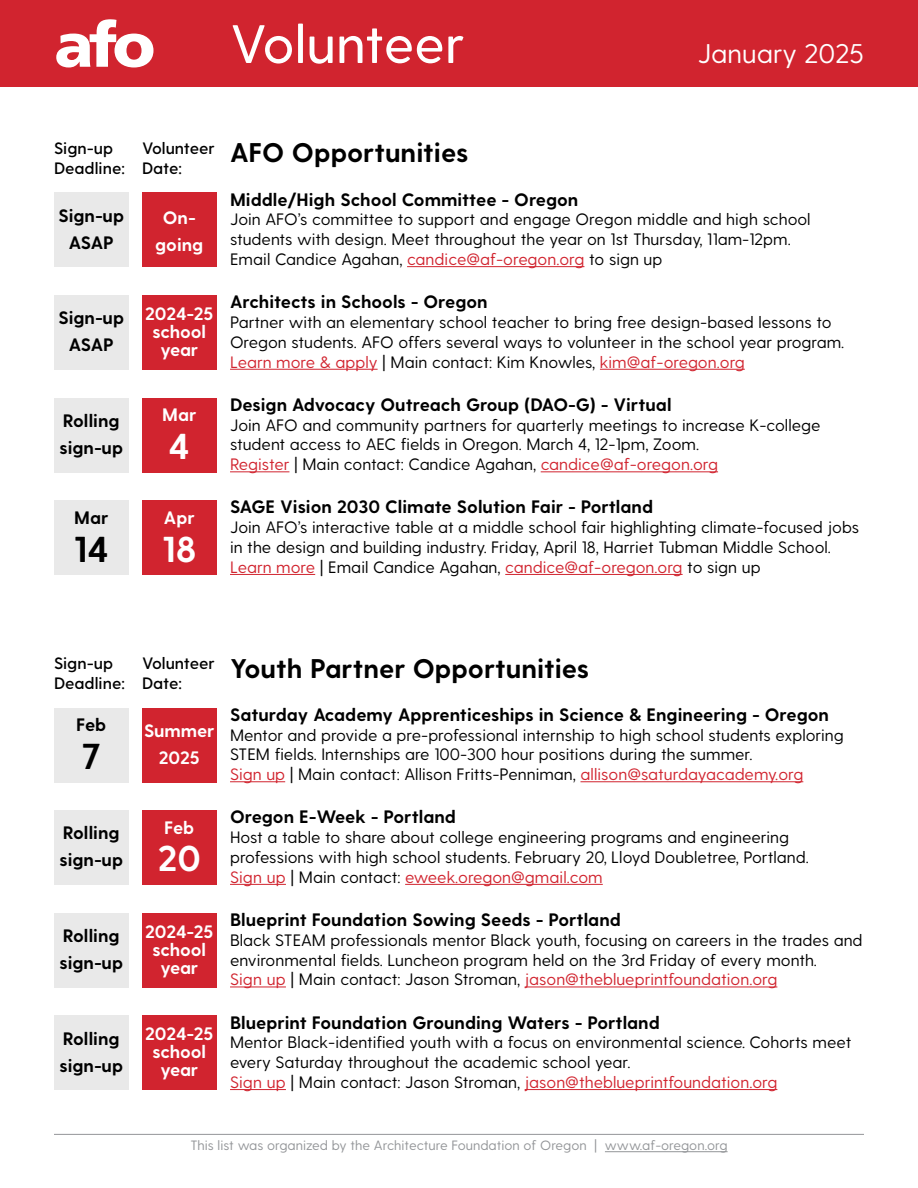
<style>
.page{position:relative;width:918px;height:1188px;background:#fff}
.page>*{position:absolute;margin:0;border:0;box-sizing:border-box;transform-origin:0 0}
.t1{font:500 54px "Greycliff CF";letter-spacing:-.005em;color:#fff}
.t2{font:700 36px "Greycliff CF";color:#fff}
.t3{font:700 36px "Greycliff CF";color:#000}
.t4{font:700 27px "Greycliff CF";color:#000}
.t5{font:27px "Greycliff CF";color:#fff}
.t6{font:700 18px/27px "Greycliff CF";color:#000}
.t7{font:700 18px/18px "Greycliff CF";letter-spacing:-.01em;color:#fff;text-align:center}
.t8{font:16.5px/19.8px "Greycliff CF";color:#000}
.t9{font:600 16.5px/19.8px "Greycliff CF";color:#000}
.t10{font:13.5px "Greycliff CF";color:#939598}
.s1{color:#d1242f}
</style>
<div class="page">
<hr style="left:605px;top:1151px;width:123px;height:1px;background:#939598">
<div style="left:0;top:0;width:918px;height:87px;background:#d1242f"></div>
<svg style="left:56px;top:19px;width:97px;height:49px"></svg>
<hr style="left:54px;top:1134px;width:810px;height:1px;background:#939598">
<hr style="left:407px;top:266px;width:177px;height:1px;background:#d1242f">
<hr style="left:230px;top:369px;width:148px;height:1px;background:#d1242f">
<hr style="left:600px;top:369px;width:145px;height:1px;background:#d1242f">
<hr style="left:230px;top:471px;width:59px;height:1px;background:#d1242f">
<hr style="left:541px;top:471px;width:177px;height:1px;background:#d1242f">
<hr style="left:230px;top:574px;width:85px;height:1px;background:#d1242f">
<hr style="left:505px;top:574px;width:178px;height:1px;background:#d1242f">
<div style="left:142px;top:398px;width:75px;height:74px;background:#d1242f"></div>
<div style="left:142px;top:810px;width:75px;height:75px;background:#d1242f"></div>
<div style="left:142px;top:500px;width:75px;height:75px;background:#d1242f"></div>
<div style="left:54px;top:398px;width:75px;height:74px;background:#e9e9e9"></div>
<div style="left:54px;top:295px;width:75px;height:75px;background:#e9e9e9"></div>
<div style="left:54px;top:193px;width:75px;height:74px;background:#e9e9e9"></div>
<div style="left:54px;top:913px;width:75px;height:74px;background:#e9e9e9"></div>
<div style="left:54px;top:810px;width:75px;height:75px;background:#e9e9e9"></div>
<div style="left:54px;top:1016px;width:75px;height:74px;background:#e9e9e9"></div>
<hr style="left:230px;top:781px;width:55px;height:1px;background:#d1242f">
<hr style="left:580px;top:781px;width:223px;height:1px;background:#d1242f">
<hr style="left:230px;top:884px;width:56px;height:1px;background:#d1242f">
<hr style="left:405px;top:884px;width:198px;height:1px;background:#d1242f">
<hr style="left:230px;top:987px;width:56px;height:1px;background:#d1242f">
<hr style="left:525px;top:987px;width:252px;height:1px;background:#d1242f">
<hr style="left:230px;top:1089px;width:56px;height:1px;background:#d1242f">
<hr style="left:525px;top:1089px;width:252px;height:1px;background:#d1242f">
<div style="left:142px;top:708px;width:75px;height:74px;background:#d1242f"></div>
<div style="left:54px;top:500px;width:75px;height:75px;background:#e9e9e9"></div>
<div style="left:54px;top:708px;width:75px;height:74px;background:#e9e9e9"></div>
<div style="left:142px;top:295px;width:75px;height:75px;background:#d1242f"></div>
<div style="left:142px;top:193px;width:75px;height:74px;background:#d1242f"></div>
<div style="left:142px;top:913px;width:75px;height:74px;background:#d1242f"></div>
<div style="left:142px;top:1016px;width:75px;height:74px;background:#d1242f"></div>
<h1 class="t1" style="left:230px;top:12px;width:236px">Volunteer</h1>
<h3 class="t5" style="left:698px;top:38px;width:168px">January 2025</h3>
<p class="t9" style="left:54px;top:139px;width:72px">Sign-up<br>Deadline:</p>
<p class="t9" style="left:142px;top:139px;width:74px">Volunteer<br>Date:</p>
<p class="t6" style="left:58px;top:203px;width:67px;text-align:center">Sign-up<br>ASAP</p>
<p class="t6" style="left:58px;top:305px;width:67px;text-align:center">Sign-up<br>ASAP</p>
<p class="t6" style="left:59px;top:408px;width:65px">Rolling sign-up</p>
<p class="t6" style="left:74px;top:505px;width:36px">Mar</p>
<h2 class="t3" style="left:74px;top:527px;width:36px">14</h2>
<p class="t7" style="left:155px;top:205px;width:50px;line-height:27px">On&shy;going</p>
<p class="t7" style="left:145px;top:306px;width:70px">2024-25 school year</p>
<p class="t7" style="left:162px;top:407px;width:36px">Mar</p>
<h2 class="t2" style="left:169px;top:425px;width:23px">4</h2>
<p class="t7" style="left:164px;top:509px;width:32px">Apr</p>
<h2 class="t2" style="left:162px;top:527px;width:36px">18</h2>
<h3 class="t4" style="left:230px;top:137px;width:240px">AFO Opportunities</h3>
<p class="t6" style="left:230px;top:187px;width:350px">Middle/High School Committee - Oregon</p>
<p class="t8" style="left:230px;top:210px;width:582px">Join AFO’s committee to support and engage Oregon middle and high school students with design. Meet throughout the year on 1st Thursday, 11am-12pm.<br>Email Candice Agahan, <span class="s1">candice@af-oregon.org</span> to sign up</p>
<p class="t6" style="left:230px;top:289px;width:259px">Architects in Schools - Oregon</p>
<p class="t8" style="left:230px;top:313px;width:616px">Partner with an elementary school teacher to bring free design-based lessons to<br>Oregon students. AFO offers several ways to volunteer in the school year program.<br><span class="s1">Learn more &amp; apply</span> | Main contact: Kim Knowles, <span class="s1">kim@af-oregon.org</span></p>
<p class="t6" style="left:230px;top:392px;width:443px">Design Advocacy Outreach Group (DAO-G) - Virtual</p>
<p class="t8" style="left:230px;top:415px;width:592px">Join AFO and community partners for quarterly meetings to increase K-college student access to AEC fields in Oregon. March 4, 12-1pm, Zoom.<br><span class="s1">Register</span> | Main contact: Candice Agahan, <span class="s1">candice@af-oregon.org</span></p>
<p class="t6" style="left:230px;top:494px;width:425px">SAGE Vision 2030 Climate Solution Fair - Portland</p>
<p class="t8" style="left:230px;top:518px;width:631px">Join AFO’s interactive table at a middle school fair highlighting climate-focused jobs in the design and building industry. Friday, April 18, Harriet Tubman Middle School.<br><span class="s1">Learn more</span> | Email Candice Agahan, <span class="s1">candice@af-oregon.org</span> to sign up</p>
<p class="t9" style="left:54px;top:654px;width:72px">Sign-up<br>Deadline:</p>
<p class="t9" style="left:142px;top:654px;width:74px">Volunteer<br>Date:</p>
<h3 class="t4" style="left:230px;top:652px;width:361px">Youth Partner Opportunities</h3>
<p class="t6" style="left:230px;top:702px;width:601px">Saturday Academy Apprenticeships in Science &amp; Engineering - Oregon</p>
<p class="t8" style="left:230px;top:725px;width:615px">Mentor and provide a pre-professional internship to high school students exploring<br>STEM fields. Internships are 100-300 hour positions during the summer.<br><span class="s1">Sign up</span> | Main contact: Allison Fritts-Penniman, <span class="s1">allison@saturdayacademy.org</span></p>
<p class="t6" style="left:230px;top:804px;width:227px">Oregon E-Week - Portland</p>
<p class="t8" style="left:230px;top:828px;width:580px">Host a table to share about college engineering programs and engineering professions with high school students. February 20, Lloyd Doubletree, Portland.<br><span class="s1">Sign up</span> | Main contact: <span class="s1">eweek.oregon@gmail.com</span></p>
<p class="t6" style="left:230px;top:907px;width:392px">Blueprint Foundation Sowing Seeds - Portland</p>
<p class="t8" style="left:230px;top:930px;width:634px">Black STEAM professionals mentor Black youth, focusing on careers in the trades and environmental fields. Luncheon program held on the 3rd Friday of every month.<br><span class="s1">Sign up</span> | Main contact: Jason Stroman, <span class="s1">jason@theblueprintfoundation.org</span></p>
<p class="t6" style="left:230px;top:1009px;width:431px">Blueprint Foundation Grounding Waters - Portland</p>
<p class="t8" style="left:230px;top:1033px;width:623px">Mentor Black-identified youth with a focus on environmental science. Cohorts meet every Saturday throughout the academic school year.<br><span class="s1">Sign up</span> | Main contact: Jason Stroman, <span class="s1">jason@theblueprintfoundation.org</span></p>
<p class="t6" style="left:76px;top:712px;width:32px">Feb</p>
<h2 class="t3" style="left:82px;top:735px;width:21px">7</h2>
<p class="t7" style="left:144px;top:718px;width:72px;line-height:27px">Summer<br>2025</p>
<p class="t7" style="left:164px;top:819px;width:32px">Feb</p>
<h2 class="t2" style="left:158px;top:837px;width:45px">20</h2>
<p class="t6" style="left:59px;top:820px;width:65px">Rolling sign-up</p>
<p class="t7" style="left:145px;top:923px;width:70px">2024-25 school year</p>
<p class="t6" style="left:59px;top:923px;width:65px">Rolling sign-up</p>
<p class="t7" style="left:145px;top:1026px;width:70px">2024-25 school year</p>
<p class="t6" style="left:59px;top:1025px;width:65px">Rolling sign-up</p>
<p class="t10" style="left:190px;top:1138px;width:539px">This list was organized by the Architecture Foundation of Oregon | www.af-oregon.org</p>
</div>
